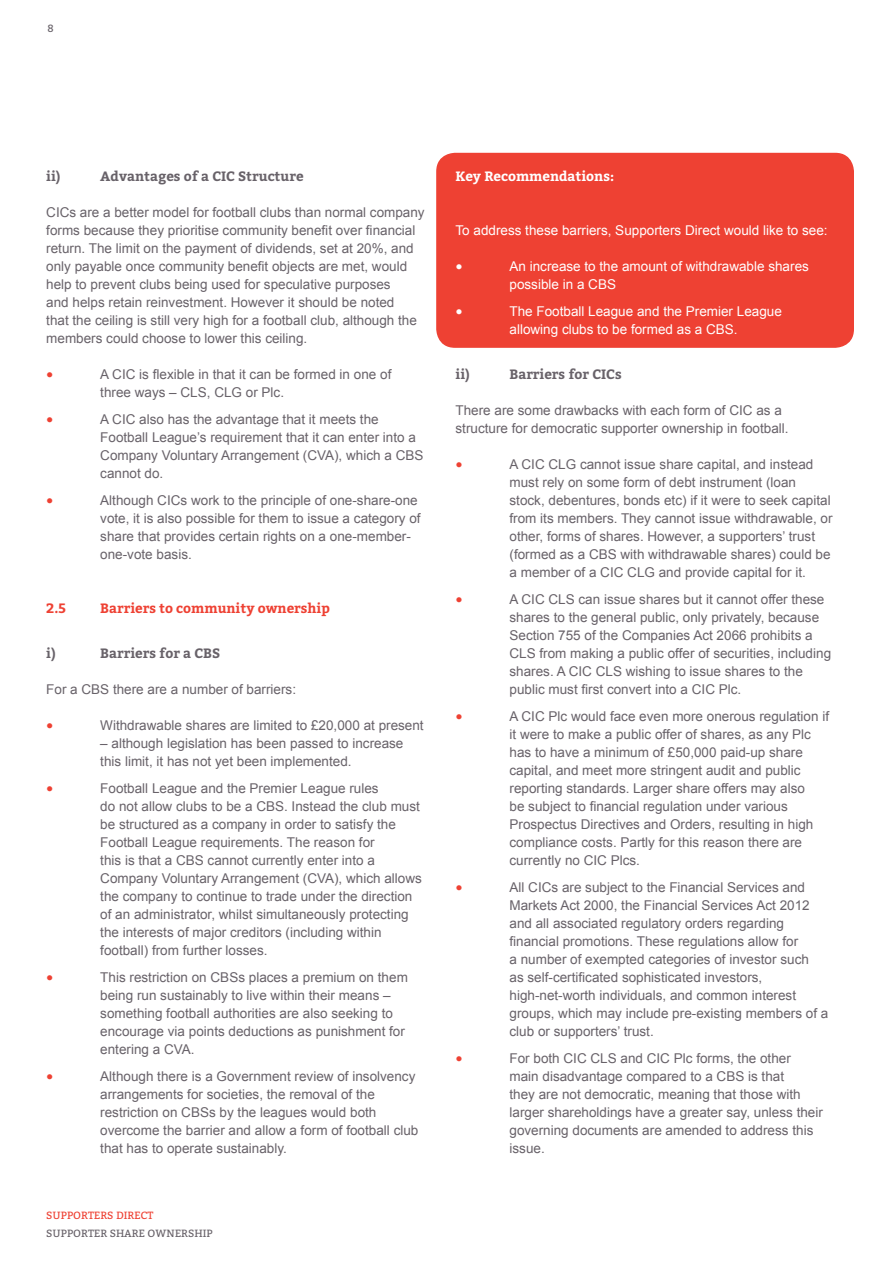
<style>
.page{position:relative;width:893px;height:1263px;background:#fff}
.page>*{position:absolute;margin:0;border:0;box-sizing:border-box;transform-origin:0 0}
.Body_Copy{font:13.5px/18px "Arial";color:#686269}
.Body_Copy-2{font:13.5px/18px "Arial";color:#fff}
.Body_Copy-3{font:700 13.5px "Bitter";color:#686269}
.Body_Copy-4{font:700 13.5px "Bitter";color:#ee4133}
.Body_Copy-5{font:700 13.5px "Bitter";color:#fff}
.t1{font:10.5px "Bitter";color:#686269}
.t2{font:10.5px "Bitter";color:#ee4133}
</style>
<div class="page">
<div style="left:437px;top:154px;width:416px;height:193px;background:#ee4133;border-radius:18px"></div>
<div style="left:436px;top:153px;width:418px;height:195px;border:2px solid #ee4133;border-radius:18px"></div>
<p class="t1" style="left:48px;top:22px;width:8px">8</p>
<p class="Body_Copy-3" style="left:46px;top:168px;width:16px">ii)</p>
<p class="Body_Copy-3" style="left:100px;top:168px;width:205px">Advantages of a CIC Structure</p>
<p class="Body_Copy" style="left:46px;top:204px;width:380px">CICs are a better model for football clubs than normal company forms because they prioritise community benefit over financial return. The limit on the payment of dividends, set at 20%, and only payable once community benefit objects are met, would help to prevent clubs being used for speculative purposes<br>and helps retain reinvestment. However it should be noted<br>that the ceiling is still very high for a football club, although the members could choose to lower this ceiling.</p>
<p class="Body_Copy-4" style="left:46px;top:366px;width:9px">•</p>
<p class="Body_Copy" style="left:100px;top:366px;width:293px">A CIC is flexible in that it can be formed in one of three ways – CLS, CLG or Plc.</p>
<p class="Body_Copy-4" style="left:46px;top:411px;width:9px">•</p>
<p class="Body_Copy" style="left:100px;top:411px;width:325px">A CIC also has the advantage that it meets the Football League’s requirement that it can enter into a Company Voluntary Arrangement (CVA), which a CBS cannot do.</p>
<p class="Body_Copy-4" style="left:46px;top:492px;width:9px">•</p>
<p class="Body_Copy" style="left:100px;top:492px;width:322px">Although CICs work to the principle of one-share-one vote, it is also possible for them to issue a category of share that provides certain rights on a one-member&shy;one-vote basis.</p>
<p class="Body_Copy-4" style="left:46px;top:600px;width:21px">2.5</p>
<p class="Body_Copy-4" style="left:100px;top:600px;width:231px">Barriers to community ownership</p>
<p class="Body_Copy-3" style="left:46px;top:645px;width:11px">i)</p>
<p class="Body_Copy-3" style="left:100px;top:645px;width:121px">Barriers for a CBS</p>
<p class="Body_Copy" style="left:46px;top:681px;width:251px">For a CBS there are a number of barriers:</p>
<p class="Body_Copy-4" style="left:46px;top:717px;width:9px">•</p>
<p class="Body_Copy" style="left:100px;top:717px;width:325px">Withdrawable shares are limited to £20,000 at present</p>
<p class="Body_Copy" style="left:100px;top:735px;width:305px">– although legislation has been passed to increase this limit, it has not yet been implemented.</p>
<p class="Body_Copy-4" style="left:46px;top:780px;width:9px">•</p>
<p class="Body_Copy" style="left:100px;top:780px;width:323px">Football League and the Premier League rules<br>do not allow clubs to be a CBS. Instead the club must be structured as a company in order to satisfy the Football League requirements. The reason for<br>this is that a CBS cannot currently enter into a Company Voluntary Arrangement (CVA), which allows the company to continue to trade under the direction of an administrator, whilst simultaneously protecting the interests of major creditors (including within football) from further losses.</p>
<p class="Body_Copy-4" style="left:46px;top:969px;width:9px">•</p>
<p class="Body_Copy" style="left:100px;top:969px;width:309px">This restriction on CBSs places a premium on them being run sustainably to live within their means – something football authorities are also seeking to encourage via points deductions as punishment for entering a CVA.</p>
<p class="Body_Copy-4" style="left:46px;top:1068px;width:9px">•</p>
<p class="Body_Copy" style="left:100px;top:1068px;width:320px">Although there is a Government review of insolvency arrangements for societies, the removal of the restriction on CBSs by the leagues would both overcome the barrier and allow a form of football club that has to operate sustainably.</p>
<p class="t2" style="left:46px;top:1209px;width:109px">SUPPORTERS DIRECT</p>
<p class="t1" style="left:46px;top:1227px;width:168px">SUPPORTER SHARE OWNERSHIP</p>
<p class="Body_Copy-5" style="left:455px;top:168px;width:160px">Key Recommendations:</p>
<p class="Body_Copy-2" style="left:455px;top:222px;width:374px">To address these barriers, Supporters Direct would like to see:</p>
<p class="Body_Copy-5" style="left:455px;top:258px;width:9px">•</p>
<p class="Body_Copy-2" style="left:509px;top:258px;width:301px">An increase to the amount of withdrawable shares possible in a CBS</p>
<p class="Body_Copy-5" style="left:455px;top:303px;width:9px">•</p>
<p class="Body_Copy-2" style="left:509px;top:303px;width:274px">The Football League and the Premier League allowing clubs to be formed as a CBS.</p>
<p class="Body_Copy-3" style="left:455px;top:366px;width:16px">ii)</p>
<p class="Body_Copy-3" style="left:509px;top:366px;width:114px">Barriers for CICs</p>
<p class="Body_Copy" style="left:455px;top:402px;width:335px">There are some drawbacks with each form of CIC as a structure for democratic supporter ownership in football.</p>
<p class="Body_Copy-4" style="left:455px;top:456px;width:9px">•</p>
<p class="Body_Copy" style="left:509px;top:456px;width:325px">A CIC CLG cannot issue share capital, and instead must rely on some form of debt instrument (loan stock, debentures, bonds etc) if it were to seek capital from its members. They cannot issue withdrawable, or other, forms of shares. However, a supporters’ trust (formed as a CBS with withdrawable shares) could be a member of a CIC CLG and provide capital for it.</p>
<p class="Body_Copy-4" style="left:455px;top:591px;width:9px">•</p>
<p class="Body_Copy" style="left:509px;top:591px;width:323px">A CIC CLS can issue shares but it cannot offer these shares to the general public, only privately, because Section 755 of the Companies Act 2066 prohibits a CLS from making a public offer of securities, including shares. A CIC CLS wishing to issue shares to the public must first convert into a CIC Plc.</p>
<p class="Body_Copy-4" style="left:455px;top:708px;width:9px">•</p>
<p class="Body_Copy" style="left:509px;top:708px;width:321px">A CIC Plc would face even more onerous regulation if it were to make a public offer of shares, as any Plc has to have a minimum of £50,000 paid-up share capital, and meet more stringent audit and public reporting standards. Larger share offers may also<br>be subject to financial regulation under various Prospectus Directives and Orders, resulting in high compliance costs. Partly for this reason there are currently no CIC Plcs.</p>
<p class="Body_Copy-4" style="left:455px;top:879px;width:9px">•</p>
<p class="Body_Copy" style="left:509px;top:879px;width:320px">All CICs are subject to the Financial Services and Markets Act 2000, the Financial Services Act 2012 and all associated regulatory orders regarding financial promotions. These regulations allow for<br>a number of exempted categories of investor such<br>as self-certificated sophisticated investors, high-net-worth individuals, and common interest groups, which may include pre-existing members of a club or supporters’ trust.</p>
<p class="Body_Copy-4" style="left:455px;top:1050px;width:9px">•</p>
<p class="Body_Copy" style="left:509px;top:1050px;width:315px">For both CIC CLS and CIC Plc forms, the other main disadvantage compared to a CBS is that<br>they are not democratic, meaning that those with larger shareholdings have a greater say, unless their governing documents are amended to address this issue.</p>
</div>
